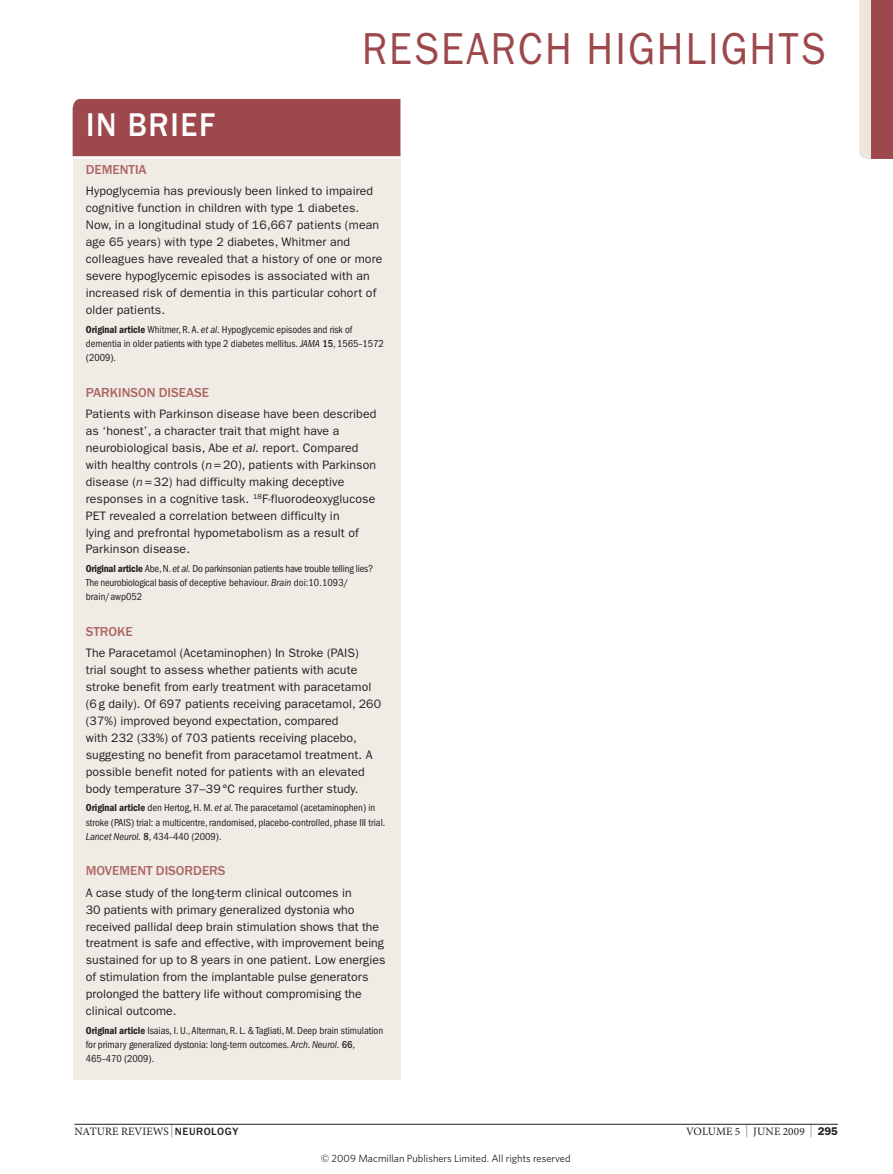
<style>
.page{position:relative;width:893px;height:1174px;background:#fff}
.page>*{position:absolute;margin:0;border:0;box-sizing:border-box;transform-origin:0 0}
.t1{font:45px "ITC Franklin Gothic Std";letter-spacing:.05em;color:#9d484d;scale:.9 1}
.t2{font:500 34.05px "ITC Franklin Gothic Std";letter-spacing:.05em;color:#fff;scale:.93 1}
.t3{font:500 13.5px "ITC Franklin Gothic Std";letter-spacing:-.005em;color:#ad6564}
.t4{font:12.3px/17px "ITC Franklin Gothic Std";letter-spacing:.005em;color:#231f20}
.t5{font:11.25px "Minion Pro";letter-spacing:.01em;color:#231f20}
.t6{font:condensed 10.5px/14.2px "ITC Franklin Gothic Std";letter-spacing:-.005em;color:#231f20}
.t7{font:10.5px "Whitney";color:#231f20}
.s1{font-family:"ITC Franklin Gothic Std Dm Cd";font-stretch:normal}
.s2{font-style:italic}
.s3{font-weight:500}
.s4{font-size:12.9px}
.s5{font-family:"ITC Franklin Gothic Std";font-weight:500;font-size:10.95px}
.s6{font-family:"ITC Franklin Gothic Std";font-weight:600}
</style>
<div class="page">
<hr style="left:74px;top:1124px;width:764px;height:1px;background:#231f20">
<svg style="left:859px;top:0;width:13px;height:159px;background:#e6dad2"></svg>
<div style="left:872px;top:0;width:21px;height:159px;background:#9d484d"></div>
<div style="left:73px;top:152px;width:327px;height:928px;background:#f0ece5"></div>
<div style="left:73px;top:99px;width:327px;height:57px;background:#9d484d"></div>
<div style="left:86px;top:114px;width:265px;height:41px;background:#9d484d"></div>
<hr style="left:72px;top:156px;width:330px;height:2px;background:#fff">
<h2 class="t2" style="left:86px;top:105px;width:140px">IN BRIEF</h2>
<h1 class="t1" style="left:362px;top:23px;width:517px">research highlights</h1>
<p class="t3" style="left:86px;top:162px;width:62px">DEMENTIA</p>
<p class="t4" style="left:86px;top:183px;width:298px">hypoglycemia has previously been linked to impaired cognitive function in children with type 1 diabetes.<br>Now, in a longitudinal study of 16,667 patients (mean age 65 years) with type 2 diabetes, Whitmer and colleagues have revealed that a history of one or more severe hypoglycemic episodes is associated with an increased risk of dementia in this particular cohort of older patients.</p>
<p class="t6" style="left:86px;top:322px;width:300px"><span class="s1">Original article</span> Whitmer, R.A. <span class="s2">et al.</span> Hypoglycemic episodes and risk of dementia in older patients with type 2 diabetes mellitus. <span class="s2">JAMA</span> <span class="s3">15</span>, 1565–1572 (2009).</p>
<p class="t3" style="left:86px;top:384px;width:125px">PARKINSON DISEASE</p>
<p class="t4" style="left:86px;top:405px;width:292px">Patients with Parkinson disease have been described as ‘honest’, a character trait that might have a neurobiological basis, abe <span class="s2">et al.</span> report. compared with healthy controls (<span class="s2">n</span>=20), patients with Parkinson disease (<span class="s2">n</span>=32) had difficulty making deceptive responses in a cognitive task. <sup>18</sup>F-fluorodeoxyglucose Pet revealed a correlation between difficulty in<br>lying and prefrontal hypometabolism as a result of Parkinson disease.</p>
<p class="t6" style="left:86px;top:561px;width:289px"><span class="s1">Original article</span> Abe, N. <span class="s2">et al.</span> Do parkinsonian patients have trouble telling lies?<br>The neurobiological basis of deceptive behaviour. <span class="s2">Brain</span> doi:10.1093/ brain/awp052</p>
<p class="t3" style="left:86px;top:624px;width:48px">STROKE</p>
<p class="t4" style="left:86px;top:644px;width:297px">the Paracetamol (acetaminophen) in stroke (Pais) trial sought to assess whether patients with acute stroke benefit from early treatment with paracetamol (6g daily). Of 697 patients receiving paracetamol, 260 (37%) improved beyond expectation, compared<br>with 232 (33%) of 703 patients receiving placebo, suggesting no benefit from paracetamol treatment. a possible benefit noted for patients with an elevated body temperature 37–39°c requires further study.</p>
<p class="t6" style="left:86px;top:801px;width:301px"><span class="s1">Original article</span> den Hertog, H. M. <span class="s2">et al.</span> The paracetamol (acetaminophen) in stroke (PAIS) trial: a multicentre, randomised, placebo-controlled, phase III trial.<br><span class="s2">Lancet Neurol.</span> <span class="s3">8</span>, 434–440 (2009).</p>
<p class="t3" style="left:86px;top:863px;width:141px">MOVEMENT DISORDERS</p>
<p class="t4" style="left:86px;top:884px;width:301px">a case study of the long-term clinical outcomes in<br>30 patients with primary generalized dystonia who received pallidal deep brain stimulation shows that the treatment is safe and effective, with improvement being sustained for up to 8 years in one patient. low energies of stimulation from the implantable pulse generators prolonged the battery life without compromising the clinical outcome.</p>
<p class="t6" style="left:86px;top:1023px;width:299px"><span class="s1">Original article</span> Isaias, I. U., Alterman, R. L. &amp; Tagliati, M. Deep brain stimulation for primary generalized dystonia: long-term outcomes. <span class="s2">Arch. Neurol.</span> <span class="s3">66</span>,<br>465–470 (2009).</p>
<p class="t5" style="left:74px;top:1123px;width:165px">NATURE REVIEWS <span class="s4">|</span> <span class="s5">NEUROLOGY</span></p>
<p class="t5" style="left:686px;top:1123px;width:153px">VOLUME 5 <span class="s4">|</span> JUNE 2009 <span class="s4">|</span> <span class="s6">295</span></p>
<p class="t7" style="left:321px;top:1152px;width:251px">© 2009 Macmillan Publishers Limited. All rights reserved</p>
</div>
